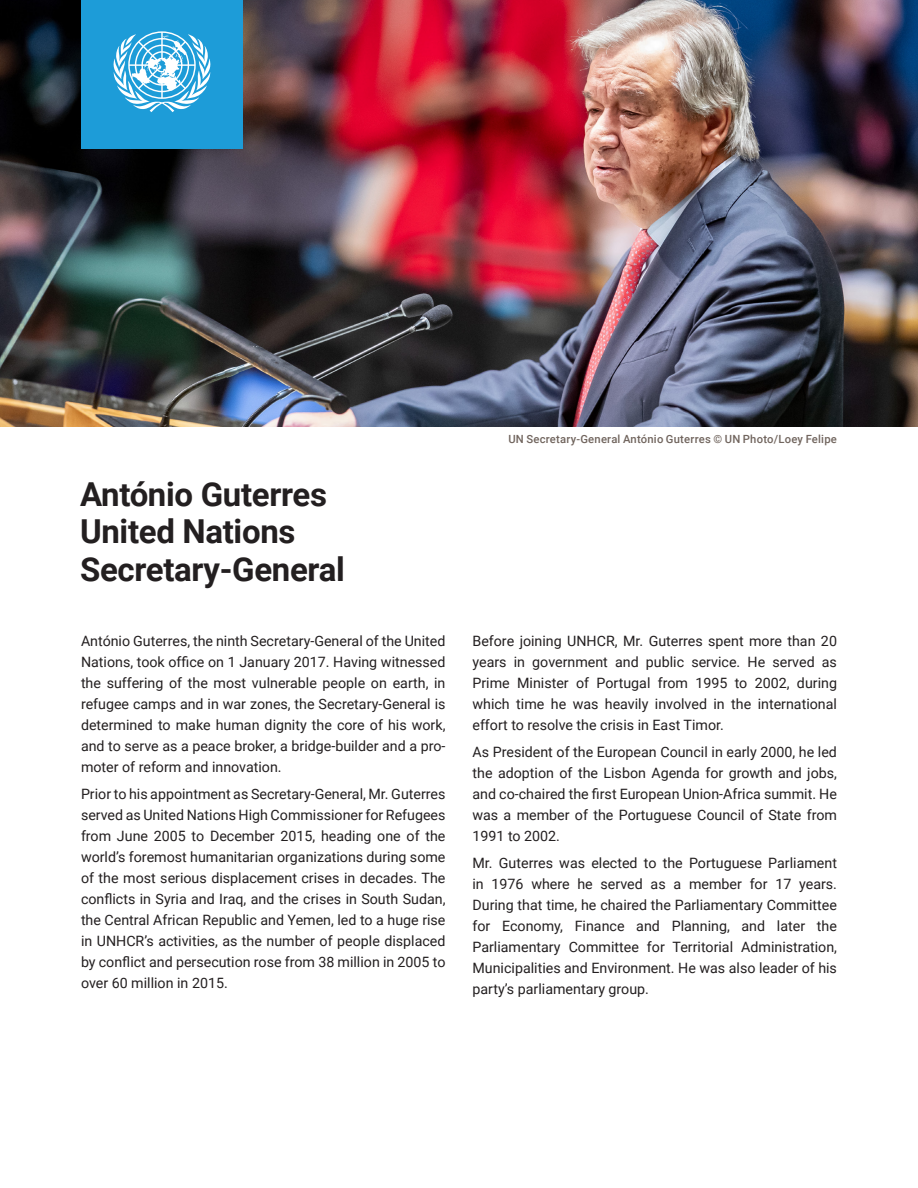
<style>
.page{position:relative;width:918px;height:1188px;background:#fff}
.page>*{position:absolute;margin:0;border:0;box-sizing:border-box;transform-origin:0 0}
.t1{font:700 33px/37.5px "Roboto";letter-spacing:-.01em;color:#231f20}
.Body{font:14.25px/21px "Roboto";color:#231f20;text-align:justify}
.t2{font:500 11.25px "Roboto";letter-spacing:.02em;color:#71655e}
</style>
<div class="page">
<img style="left:0;top:0;width:918px;height:427px">
<div style="left:81px;top:0;width:162px;height:148px;background:#1d9cd8"></div>
<svg style="left:113px;top:31px;width:98px;height:81px"></svg>
<p class="t1" style="left:80px;top:474px;width:266px">António Guterres<br>United Nations<br>Secretary-General</p>
<p class="Body" style="left:81px;top:630px;width:366px">António Guterres, the ninth Secretary-General of the United Nations, took office on 1 January 2017. Having witnessed the suffering of the most vulnerable people on earth, in refugee camps and in war zones, the Secretary-General is determined to make human dignity the core of his work, and to serve as a peace broker, a bridge-builder and a pro&shy;moter of reform and innovation.</p>
<p class="Body" style="left:81px;top:783px;width:366px">Prior to his appointment as Secretary-General, Mr. Guterres served as United Nations High Commissioner for Refugees from June 2005 to December 2015, heading one of the world’s foremost humanitarian organizations during some of the most serious displacement crises in decades. The conflicts in Syria and Iraq, and the crises in South Sudan, the Central African Republic and Yemen, led to a huge rise in UNHCR’s activities, as the number of people displaced by conflict and persecution rose from 38 million in 2005 to over 60 million in 2015.</p>
<p class="t2" style="left:508px;top:431px;width:330px">UN Secretary-General António Guterres © UN Photo/Loey Felipe</p>
<p class="Body" style="left:472px;top:630px;width:366px">Before joining UNHCR, Mr. Guterres spent more than 20 years in government and public service. He served as Prime Minister of Portugal from 1995 to 2002, during which time he was heavily involved in the international effort to resolve the crisis in East Timor.</p>
<p class="Body" style="left:472px;top:741px;width:366px">As President of the European Council in early 2000, he led the adoption of the Lisbon Agenda for growth and jobs, and co-chaired the first European Union-Africa summit. He was a member of the Portuguese Council of State from 1991 to 2002.</p>
<p class="Body" style="left:472px;top:852px;width:366px">Mr. Guterres was elected to the Portuguese Parliament in 1976 where he served as a member for 17 years.<br>During that time, he chaired the Parliamentary Committee for Economy, Finance and Planning, and later the Parliamentary Committee for Territorial Administration, Municipalities and Environment. He was also leader of his party’s parliamentary group.</p>
</div>
